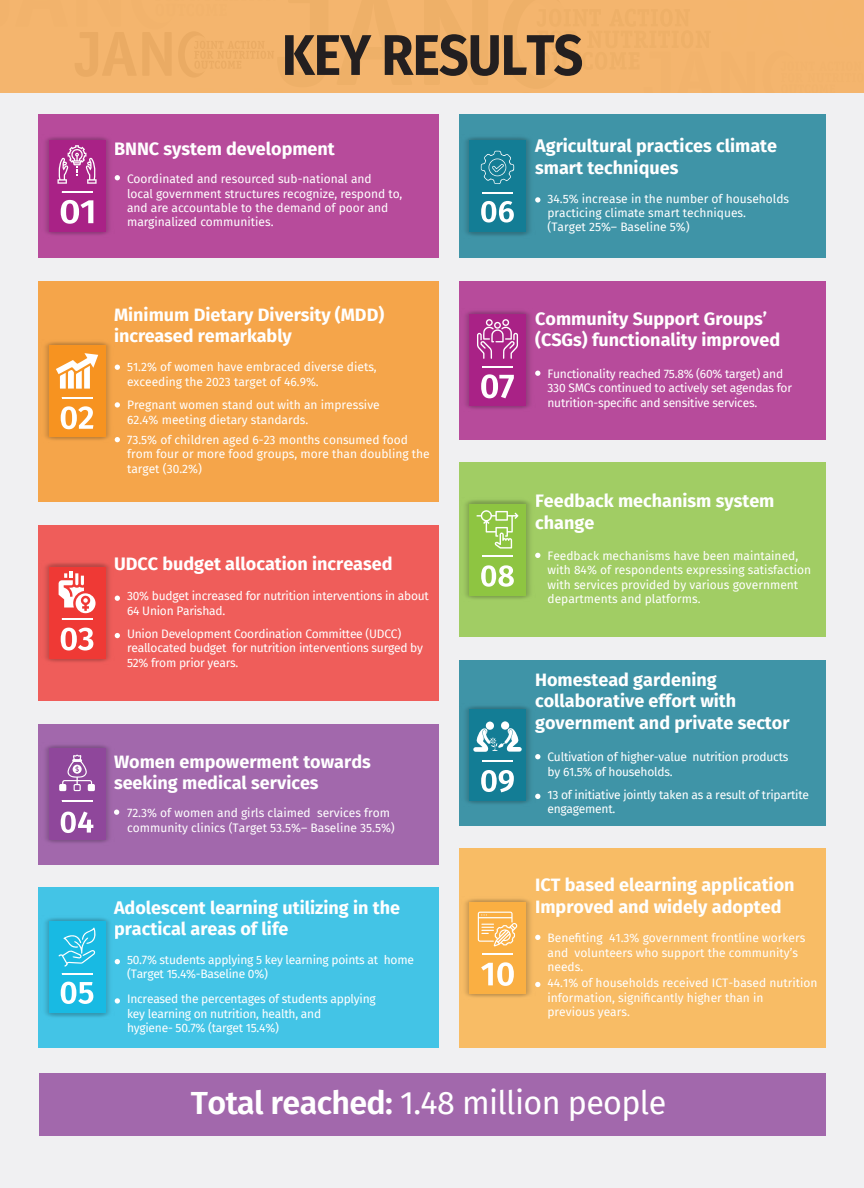
<style>
.page{position:relative;width:864px;height:1188px;background:#f0f0f2}
.page>*{position:absolute;margin:0;border:0;box-sizing:border-box;transform-origin:0 0}
.t1{font:700 57.3px "Fira Sans";letter-spacing:-.02em;color:#231f20;scale:.91 1}
.t2{font:32.25px "Fira Sans";letter-spacing:-.02em;color:#fff}
.t3{font:700 18px/21.6px "Fira Sans";color:#fff}
.t4{font:12px/14.4px "Fira Sans";color:#fff}
.t5{font:12px/14.4px "Fira Sans";letter-spacing:-.02em;color:#fff}
.s1{font-weight:600}
</style>
<div class="page">
<div style="left:38px;top:114px;width:400px;height:143px;background:#b74b9b"></div>
<div style="left:38px;top:281px;width:400px;height:221px;background:#f5a54a"></div>
<div style="left:38px;top:525px;width:400px;height:175px;background:#ef5d5a"></div>
<div style="left:38px;top:724px;width:400px;height:140px;background:#a268ac"></div>
<div style="left:38px;top:887px;width:400px;height:161px;background:#43c4e6"></div>
<div style="left:460px;top:114px;width:366px;height:143px;background:#3f94a7"></div>
<div style="left:460px;top:462px;width:366px;height:175px;background:#a1cd64"></div>
<div style="left:460px;top:660px;width:366px;height:165px;background:#3f94a7"></div>
<div style="left:39px;top:1073px;width:787px;height:62px;background:#a268ac"></div>
<div style="left:460px;top:848px;width:366px;height:200px;background:#f8bc65"></div>
<svg style="left:115px;top:175px;width:5px;height:5px"></svg>
<svg style="left:115px;top:365px;width:5px;height:5px"></svg>
<svg style="left:115px;top:402px;width:5px;height:6px"></svg>
<svg style="left:115px;top:437px;width:5px;height:5px"></svg>
<img style="left:45px;top:137px;width:70px;height:98px">
<div style="left:49px;top:140px;width:56px;height:91px;background:#a92286"></div>
<svg style="left:61px;top:200px;width:32px;height:24px"></svg>
<svg style="left:58px;top:145px;width:39px;height:39px"></svg>
<hr style="left:62px;top:192px;width:30px;height:1px;background:#fff">
<img style="left:45px;top:342px;width:70px;height:99px">
<div style="left:49px;top:345px;width:56px;height:92px;background:#f79320"></div>
<hr style="left:62px;top:397px;width:30px;height:1px;background:#fff">
<svg style="left:56px;top:353px;width:42px;height:36px"></svg>
<svg style="left:61px;top:406px;width:32px;height:23px"></svg>
<div style="left:469px;top:141px;width:57px;height:91px;background:#137d95"></div>
<hr style="left:482px;top:192px;width:31px;height:1px;background:#fff">
<svg style="left:481px;top:201px;width:33px;height:22px"></svg>
<svg style="left:481px;top:151px;width:33px;height:33px"></svg>
<svg style="left:535px;top:197px;width:5px;height:6px"></svg>
<svg style="left:535px;top:553px;width:5px;height:5px"></svg>
<div style="left:460px;top:281px;width:366px;height:159px;background:#b74b9b"></div>
<svg style="left:535px;top:371px;width:5px;height:5px"></svg>
<div style="left:469px;top:314px;width:57px;height:92px;background:#a92286"></div>
<hr style="left:482px;top:366px;width:31px;height:1px;background:#fff">
<svg style="left:481px;top:374px;width:33px;height:24px"></svg>
<svg style="left:477px;top:319px;width:41px;height:40px"></svg>
<svg style="left:115px;top:596px;width:5px;height:5px"></svg>
<svg style="left:115px;top:633px;width:5px;height:5px"></svg>
<img style="left:45px;top:563px;width:70px;height:99px">
<div style="left:49px;top:567px;width:56px;height:91px;background:#ef3935"></div>
<hr style="left:62px;top:618px;width:30px;height:2px;background:#fff">
<svg style="left:61px;top:628px;width:32px;height:23px"></svg>
<svg style="left:59px;top:571px;width:37px;height:43px"></svg>
<div style="left:469px;top:504px;width:57px;height:91px;background:#8ec541"></div>
<hr style="left:482px;top:555px;width:31px;height:1px;background:#fff">
<svg style="left:481px;top:565px;width:33px;height:22px"></svg>
<svg style="left:477px;top:510px;width:41px;height:39px"></svg>
<div style="left:49px;top:748px;width:56px;height:92px;background:#8f479b"></div>
<hr style="left:62px;top:800px;width:30px;height:1px;background:#fff">
<svg style="left:61px;top:812px;width:32px;height:21px"></svg>
<svg style="left:59px;top:754px;width:36px;height:37px"></svg>
<svg style="left:535px;top:794px;width:5px;height:5px"></svg>
<svg style="left:535px;top:935px;width:5px;height:5px"></svg>
<svg style="left:535px;top:982px;width:5px;height:5px"></svg>
<svg style="left:114px;top:810px;width:5px;height:5px"></svg>
<svg style="left:535px;top:754px;width:5px;height:5px"></svg>
<div style="left:469px;top:709px;width:57px;height:92px;background:#137d95"></div>
<hr style="left:482px;top:761px;width:31px;height:1px;background:#fff">
<svg style="left:481px;top:770px;width:33px;height:22px"></svg>
<svg style="left:473px;top:721px;width:49px;height:31px"></svg>
<svg style="left:115px;top:959px;width:5px;height:5px"></svg>
<svg style="left:115px;top:998px;width:5px;height:6px"></svg>
<img style="left:45px;top:918px;width:70px;height:99px">
<div style="left:49px;top:922px;width:56px;height:91px;background:#18bae3"></div>
<hr style="left:62px;top:973px;width:30px;height:1px;background:#fff">
<svg style="left:61px;top:982px;width:32px;height:22px"></svg>
<svg style="left:59px;top:927px;width:37px;height:40px"></svg>
<img style="left:465px;top:899px;width:66px;height:98px">
<div style="left:469px;top:902px;width:57px;height:92px;background:#faaf42"></div>
<hr style="left:482px;top:954px;width:31px;height:1px;background:#fff">
<svg style="left:481px;top:962px;width:33px;height:24px"></svg>
<svg style="left:478px;top:912px;width:39px;height:34px"></svg>
<div style="left:0;top:0;width:864px;height:93px;background:#f4b56e"></div>
<h1 class="t1" style="left:282px;top:7px;width:333px">KEY RESULTS</h1>
<h3 class="t3" style="left:114px;top:136px;width:222px">BNNC system development</h3>
<p class="t4" style="left:127px;top:171px;width:277px">Coordinated and resourced sub-national and<br>local government structures recognize, respond to, and are accountable to the demand of poor and marginalized communities.</p>
<h3 class="t3" style="left:114px;top:303px;width:272px">Minimum Dietary Diversity (MDD) increased remarkably</h3>
<p class="t4" style="left:127px;top:360px;width:251px">51.2% of women have embraced diverse diets, exceeding the 2023 target of 46.9%.</p>
<p class="t4" style="left:127px;top:398px;width:254px">Pregnant women stand out with an impressive<br>62.4% meeting dietary standards.</p>
<p class="t4" style="left:127px;top:432px;width:304px">73.5% of children aged 6-23 months consumed food from four or more food groups, more than doubling the target (30.2%)</p>
<h3 class="t3" style="left:114px;top:551px;width:280px">UDCC budget allocation increased</h3>
<p class="t5" style="left:127px;top:589px;width:303px">30% budget increased for nutrition interventions in about<br>64 Union Parishad.</p>
<p class="t5" style="left:127px;top:626px;width:298px">Union Development Coordination Committee (UDCC) reallocated budget for nutrition interventions surged by<br>52% from prior years.</p>
<h3 class="t3" style="left:114px;top:749px;width:258px">Women empowerment towards seeking medical services</h3>
<p class="t4" style="left:127px;top:805px;width:269px">72.3% of women and girls claimed services from community clinics (Target 53.5%– Baseline 35.5%)</p>
<h3 class="t3" style="left:114px;top:895px;width:288px">Adolescent learning utilizing in the practical areas of life</h3>
<p class="t5" style="left:127px;top:952px;width:288px">50.7% students applying 5 key learning points at home (Target 15.4%-Baseline 0%)</p>
<p class="t5" style="left:127px;top:991px;width:250px">Increased the percentages of students applying key learning on nutrition, health, and<br>hygiene- 50.7% (target 15.4%)</p>
<h3 class="t3" style="left:535px;top:134px;width:244px">Agricultural practices climate smart techniques</h3>
<p class="t4" style="left:548px;top:191px;width:243px">34.5% increase in the number of households practicing climate smart techniques.<br>(Target 25%– Baseline 5%)</p>
<h3 class="t3" style="left:535px;top:307px;width:247px">Community Support Groups’ (CSGs) functionality improved</h3>
<p class="t5" style="left:548px;top:366px;width:246px">Functionality reached 75.8% (60% target) and<br>330 SMCs continued to actively set agendas for nutrition-specific and sensitive services.</p>
<h3 class="t3" style="left:535px;top:489px;width:241px">Feedback mechanism system change</h3>
<p class="t4" style="left:548px;top:548px;width:265px">Feedback mechanisms have been maintained, with 84% of respondents expressing satisfaction with services provided by various government departments and platforms.</p>
<h3 class="t3" style="left:535px;top:667px;width:256px">Homestead gardening collaborative effort with government and private sector</h3>
<p class="t5" style="left:548px;top:749px;width:242px">Cultivation of higher-value nutrition products by 61.5% of households.</p>
<p class="t5" style="left:548px;top:787px;width:263px">13 of initiative jointly taken as a result of tripartite engagement.</p>
<h3 class="t3" style="left:535px;top:873px;width:261px">ICT based elearning application<br>Improved and widely adopted</h3>
<p class="t4" style="left:548px;top:931px;width:259px">Benefiting 41.3% government frontline workers and volunteers who support the community’s needs.</p>
<p class="t4" style="left:548px;top:975px;width:272px">44.1% of households received ICT-based nutrition information, significantly higher than in<br>previous years.</p>
<h2 class="t2" style="left:191px;top:1078px;width:477px"><span class="s1">Total reached:</span> 1.48 million people</h2>
</div>
